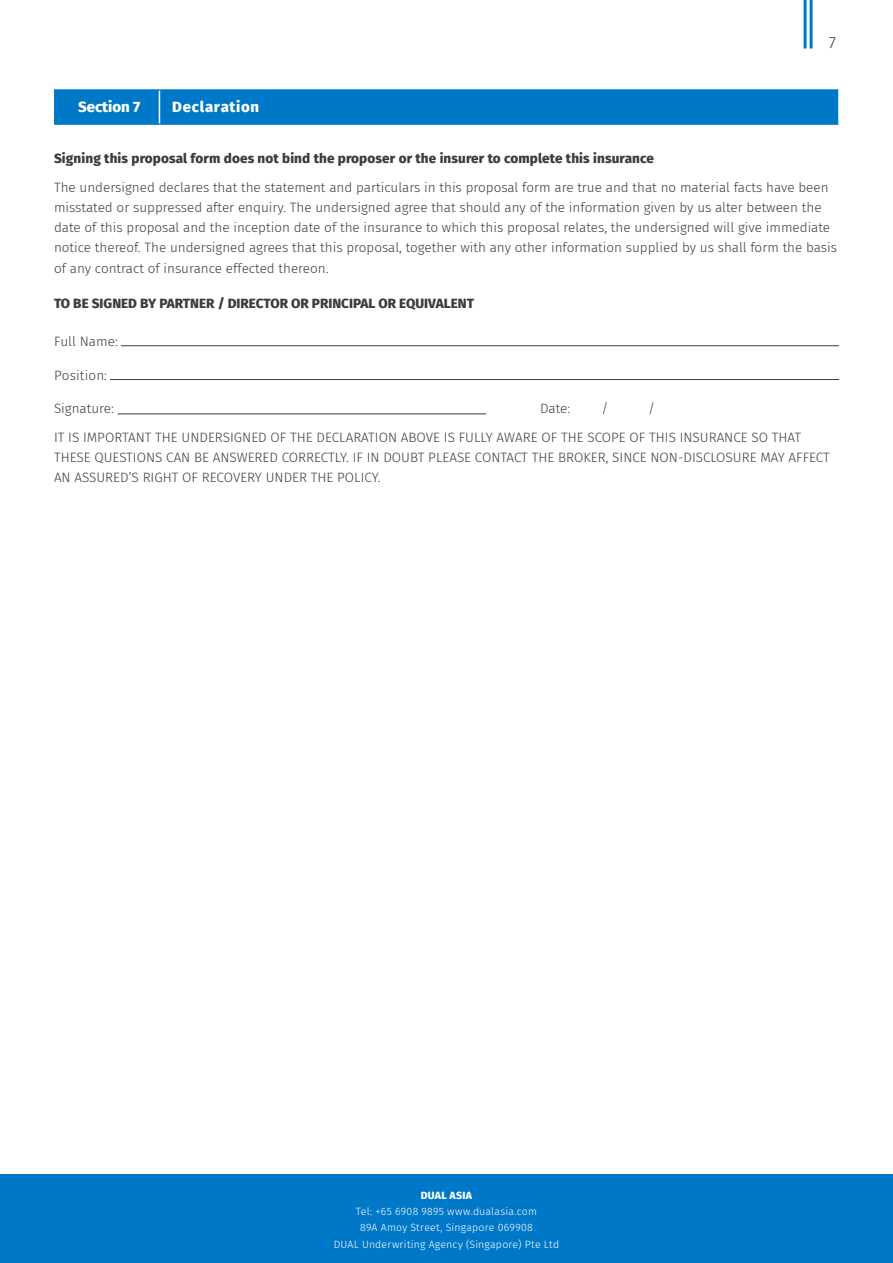
<style>
.page{position:relative;width:893px;height:1263px;background:#fff}
.page>*{position:absolute;margin:0;border:0;box-sizing:border-box;transform-origin:0 0}
.t1{font:300 16.5px "Fira Sans";color:#3c3c3c}
.t2{font:800 15px "Fira Sans";letter-spacing:.045em;color:#fff}
.t3{font:800 15px "Fira Sans";color:#fff}
.t4{font:300 13.5px/20.2px "Fira Sans";color:#3c3c3c}
.t5{font:800 13.5px "Fira Sans";letter-spacing:.005em;color:#3c3c3c}
.t6{font:300 10.5px/16.2px "Fira Sans";letter-spacing:.02em;color:#fff;text-align:center}
.t7{font:800 10.5px "Fira Sans";letter-spacing:.025em;color:#fff}
</style>
<div class="page">
<hr style="left:810px;top:0;width:3px;height:49px;background:#0078c8">
<hr style="left:804px;top:0;width:3px;height:49px;background:#0078c8">
<hr style="left:54px;top:345px;width:785px;height:1px;background:#3c3c3c">
<div style="left:54px;top:342px;width:67px;height:6px;background:#fff"></div>
<hr style="left:54px;top:379px;width:785px;height:1px;background:#3c3c3c">
<div style="left:54px;top:375px;width:56px;height:6px;background:#fff"></div>
<hr style="left:118px;top:414px;width:368px;height:1px;background:#3c3c3c">
<div style="left:56px;top:91px;width:782px;height:32px;background:#0078c8"></div>
<hr style="left:54px;top:89px;width:105px;height:2px;background:#0078c8">
<hr style="left:54px;top:91px;width:2px;height:32px;background:#0078c8">
<hr style="left:159px;top:89px;width:679px;height:2px;background:#0078c8">
<hr style="left:54px;top:123px;width:105px;height:2px;background:#0078c8">
<hr style="left:159px;top:123px;width:679px;height:2px;background:#0078c8">
<hr style="left:159px;top:91px;width:1px;height:32px;background:#fff">
<div style="left:0;top:1174px;width:893px;height:89px;background:#0078c8"></div>
<p class="t1" style="left:829px;top:30px;width:9px">7</p>
<p class="t3" style="left:78px;top:94px;width:64px">Section 7</p>
<p class="t2" style="left:172px;top:94px;width:88px">Declaration</p>
<p class="t5" style="left:54px;top:146px;width:601px">Signing this proposal form does not bind the proposer or the insurer to complete this insurance</p>
<p class="t4" style="left:54px;top:177px;width:785px">The undersigned declares that the statement and particulars in this proposal form are true and that no material facts have been misstated or suppressed after enquiry. The undersigned agree that should any of the information given by us alter between the date of this proposal and the inception date of the insurance to which this proposal relates, the undersigned will give immediate notice thereof. The undersigned agrees that this proposal, together with any other information supplied by us shall form the basis of any contract of insurance effected thereon.</p>
<p class="t5" style="left:54px;top:292px;width:422px">TO BE SIGNED BY PARTNER / DIRECTOR OR PRINCIPAL OR EQUIVALENT</p>
<p class="t4" style="left:54px;top:331px;width:65px">Full Name:</p>
<p class="t4" style="left:54px;top:365px;width:55px">Position:</p>
<p class="t4" style="left:54px;top:398px;width:61px">Signature:</p>
<p class="t4" style="left:540px;top:398px;width:32px">Date:</p>
<p class="t4" style="left:602px;top:398px;width:9px">/</p>
<p class="t4" style="left:54px;top:394px;width:749px;line-height:28.8px;text-indent:594px">/<br>IT IS IMPORTANT THE UNDERSIGNED OF THE DECLARATION ABOVE IS FULLY AWARE OF THE SCOPE OF THIS INSURANCE SO THAT</p>
<p class="t4" style="left:54px;top:447px;width:777px">THESE QUESTIONS CAN BE ANSWERED CORRECTLY. IF IN DOUBT PLEASE CONTACT THE BROKER, SINCE NON-DISCLOSURE MAY AFFECT<br>AN ASSURED’S RIGHT OF RECOVERY UNDER THE POLICY.</p>
<p class="t7" style="left:421px;top:1186px;width:53px">DUAL ASIA</p>
<p class="t6" style="left:334px;top:1203px;width:227px">Tel: +65 6908 9895 www.dualasia.com<br>89A Amoy Street, Singapore 069908<br>DUAL Underwriting Agency (Singapore) Pte Ltd</p>
</div>
